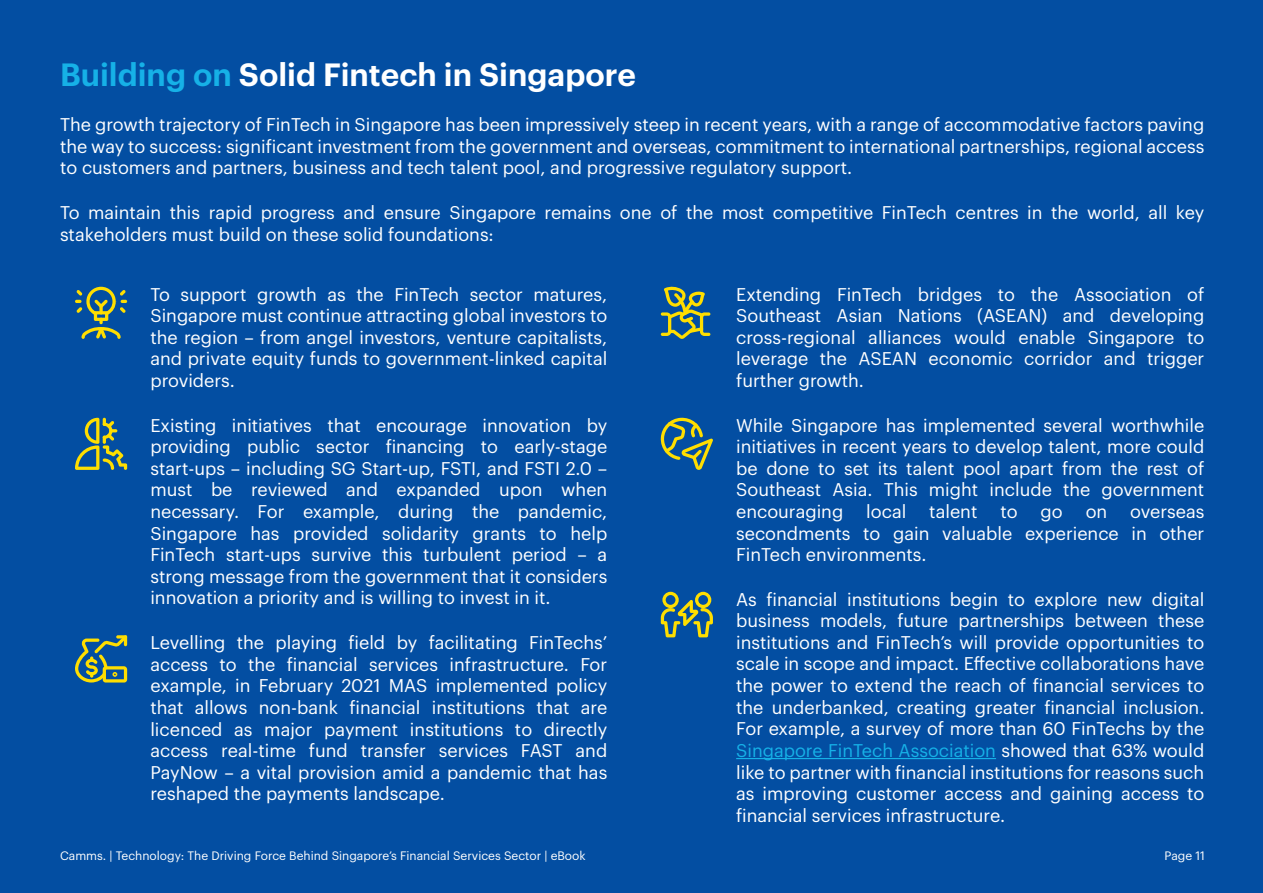
<style>
.page{position:relative;width:1263px;height:893px;background:#034ea2}
.page>*{position:absolute;margin:0;border:0;box-sizing:border-box;transform-origin:0 0}
.t1{font:600 31.5px "Graphik";color:#fff}
.t2{font:18px/21.6px "Graphik";color:#fff;text-align:justify}
.t3{font:12px "Graphik";color:#fff}
.s1{color:#16b1e7}
</style>
<div class="page">
<hr style="left:736px;top:758px;width:260px;height:1px;background:#16b1e7">
<svg style="left:661px;top:286px;width:49px;height:53px"></svg>
<svg style="left:660px;top:417px;width:53px;height:53px"></svg>
<svg style="left:661px;top:592px;width:52px;height:45px"></svg>
<svg style="left:75px;top:635px;width:52px;height:48px"></svg>
<svg style="left:75px;top:418px;width:52px;height:52px"></svg>
<svg style="left:75px;top:287px;width:52px;height:52px"></svg>
<h1 class="t1" style="left:60px;top:50px;width:577px"><span class="s1">Building on</span> Solid Fintech in Singapore</h1>
<p class="t2" style="left:60px;top:112px;width:1146px">The growth trajectory of FinTech in Singapore has been impressively steep in recent years, with a range of accommodative factors paving the way to success: significant investment from the government and overseas, commitment to international partnerships, regional access to customers and partners, business and tech talent pool, and progressive regulatory support.</p>
<p class="t2" style="left:60px;top:201px;width:1146px">To maintain this rapid progress and ensure Singapore remains one of the most competitive FinTech centres in the world, all key stakeholders must build on these solid foundations:</p>
<p class="t2" style="left:150px;top:282px;width:458px">To support growth as the FinTech sector matures, Singapore must continue attracting global investors to the region – from angel investors, venture capitalists, and private equity funds to government-linked capital providers.</p>
<p class="t2" style="left:736px;top:282px;width:470px">Extending FinTech bridges to the Association of Southeast Asian Nations (ASEAN) and developing cross-regional alliances would enable Singapore to leverage the ASEAN economic corridor and trigger further growth.</p>
<p class="t2" style="left:150px;top:413px;width:458px">Existing initiatives that encourage innovation by providing public sector financing to early-stage start-ups – including SG Start-up, FSTI, and FSTI 2.0 – must be reviewed and expanded upon when necessary. For example, during the pandemic, Singapore has provided solidarity grants to help FinTech start-ups survive this turbulent period – a strong message from the government that it considers innovation a priority and is willing to invest in it.</p>
<p class="t2" style="left:736px;top:413px;width:470px">While Singapore has implemented several worthwhile initiatives in recent years to develop talent, more could be done to set its talent pool apart from the rest of Southeast Asia. This might include the government encouraging</p>
<p class="t2" style="left:866px;top:499px;width:42px">local</p>
<p class="t2" style="left:929px;top:499px;width:50px">talent</p>
<p class="t2" style="left:1000px;top:499px;width:19px">to</p>
<p class="t2" style="left:1040px;top:499px;width:24px">go</p>
<p class="t2" style="left:1086px;top:499px;width:23px">on</p>
<p class="t2" style="left:736px;top:499px;width:470px;text-indent:394px">overseas secondments to gain valuable experience in other FinTech environments.</p>
<p class="t2" style="left:736px;top:587px;width:470px">As financial institutions begin to explore new digital business models, future partnerships between these institutions and FinTech’s will provide opportunities to scale in scope and impact. Effective collaborations have the power to extend the reach of financial services to the underbanked, creating greater financial inclusion.<br>For example, a survey of more than 60 FinTechs by the <span class="s1">Singapore FinTech Association</span> showed that 63% would like to partner with financial institutions for reasons such as improving customer access and gaining access to financial services infrastructure.</p>
<p class="t2" style="left:150px;top:630px;width:458px">Levelling the playing field by facilitating FinTechs’ access to the financial services infrastructure. For example, in February 2021 MAS implemented policy that allows non-bank financial institutions that are licenced as major payment institutions to directly access real-time fund transfer services FAST and PayNow – a vital provision amid a pandemic that has reshaped the payments landscape.</p>
<p class="t3" style="left:60px;top:847px;width:527px">Camms. | Technology: The Driving Force Behind Singapore’s Financial Services Sector | eBook</p>
<p class="t3" style="left:1164px;top:847px;width:42px">Page 11</p>
</div>
